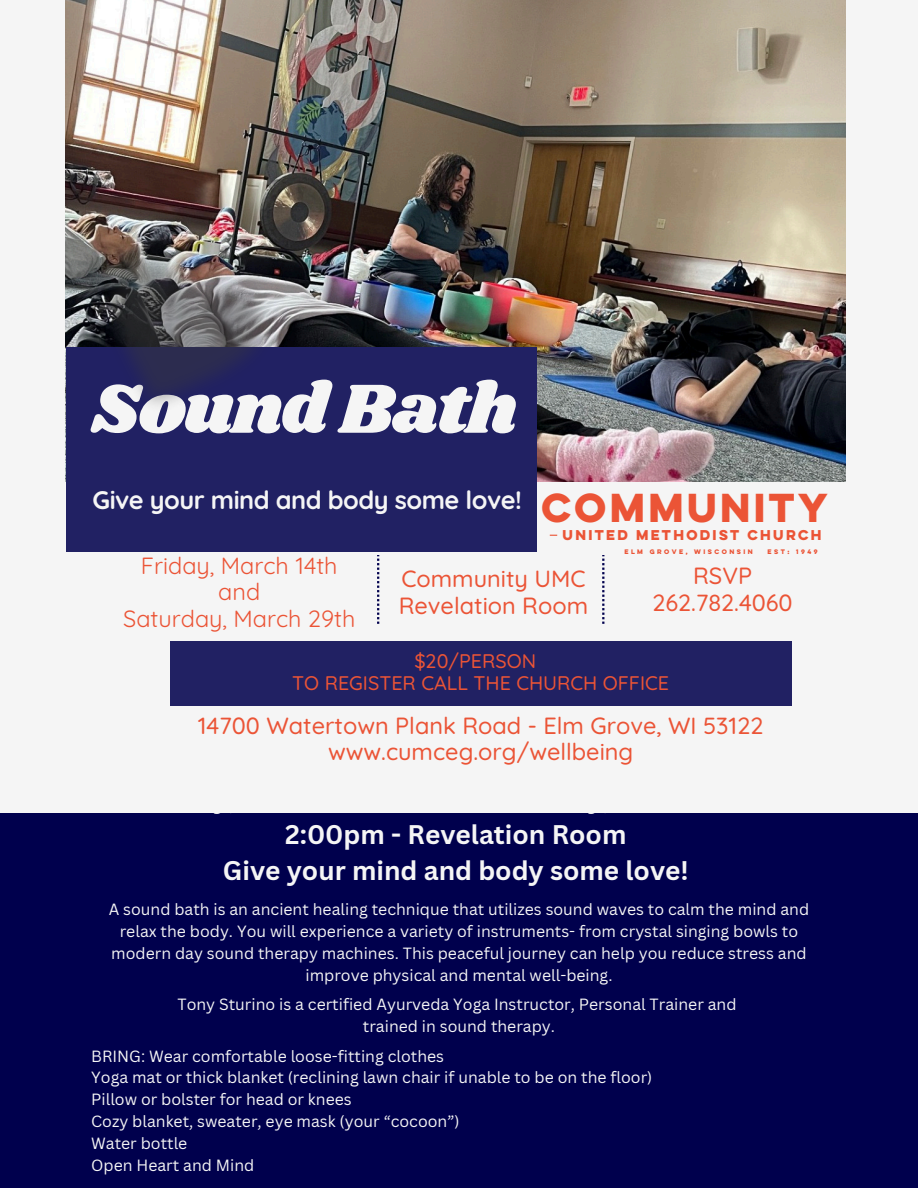
<style>
.page{position:relative;width:918px;height:1188px;background:#00004d}
.page>*{position:absolute;margin:0;border:0;box-sizing:border-box;transform-origin:0 0}
.t1{font:72px "Shrikhand";letter-spacing:-.025em;color:#f5f5f5}
.t2{font:700 36.15px "Lulo Clean W01 One";letter-spacing:-.135em;color:#eb5436}
.t3{font:700 26.25px/36.5px "Canva Sans";color:#f5f5f5;text-align:center}
.t4{font:700 25.35px "Quicksand";letter-spacing:-.02em;color:#f5f5f5}
.t5{font:500 23.4px/26.7px "Quicksand";color:#eb5436;text-align:center}
.t6{font:23.4px/26.7px "Quicksand";color:#eb5436;text-align:center}
.t7{font:500 19.65px "Quicksand";color:#eb5436}
.t8{font:15.75px/21.9px "Canva Sans";color:#f5f5f5;text-align:center}
.t9{font:700 12.75px "Lulo Clean W01 One";letter-spacing:-.045em;color:#eb5436}
.t10{font:700 5.85px "Lulo Clean W01 One";letter-spacing:.195em;color:#eb5436}
</style>
<div class="page">
<div style="left:0;top:0;width:918px;height:813px;background:#f5f5f5"></div>
<img style="left:66px;top:0;width:780px;height:482px">
<div style="left:66px;top:347px;width:470px;height:205px;background:#212163"></div>
<svg style="left:602px;top:555px;width:2px;height:69px"></svg>
<div style="left:170px;top:641px;width:621px;height:64px;background:#212163"></div>
<svg style="left:377px;top:555px;width:2px;height:69px"></svg>
<img style="left:65px;top:229px;width:228px;height:219px">
<h1 class="t1" style="left:91px;top:359px;width:428px">Sound Bath</h1>
<p class="t4" style="left:93px;top:484px;width:431px">Give your mind and body some love!</p>
<p class="t2" style="left:542px;top:479px;width:296px">COMMUNITY</p>
<h4 class="t9" style="left:563px;top:525px;width:263px">UNITED METHODIST CHURCH</h4>
<p class="t10" style="left:624px;top:547px;width:131px">ELM GROVE, WISCONSIN</p>
<p class="t10" style="left:768px;top:547px;width:53px">EST: 1949</p>
<h3 class="t6" style="left:141px;top:551px;width:198px">Friday, March 14th and</h3>
<h2 class="t6" style="left:123px;top:605px;width:234px">Saturday, March 29th</h2>
<p class="t5" style="left:693px;top:562px;width:61px">RSVP</p>
<p class="t5" style="left:652px;top:588px;width:142px">262.782.4060</p>
<p class="t5" style="left:401px;top:565px;width:186px">Community UMC</p>
<p class="t5" style="left:399px;top:592px;width:191px">Revelation Room</p>
<p class="t7" style="left:414px;top:648px;width:123px">$20/PERSON</p>
<h6 class="t7" style="left:292px;top:671px;width:378px">TO REGISTER CALL THE CHURCH OFFICE</h6>
<p class="t5" style="left:198px;top:711px;width:567px">14700 Watertown Plank Road - Elm Grove, WI 53122 www.cumceg.org/wellbeing</p>
<h5 class="t3" style="left:223px;top:816px;width:467px">2:00pm - Revelation Room<br>Give your mind and body some love!</h5>
<p class="t8" style="left:109px;top:898px;width:702px">A sound bath is an ancient healing technique that utilizes sound waves to calm the mind and relax the body. You will experience a variety of instruments- from crystal singing bowls to modern day sound therapy machines. This peaceful journey can help you reduce stress and improve physical and mental well-being.</p>
<p class="t8" style="left:178px;top:993px;width:561px">Tony Sturino is a certified Ayurveda Yoga Instructor, Personal Trainer and</p>
<p class="t8" style="left:363px;top:1015px;width:194px">trained in sound therapy.</p>
<h5 class="t8" style="left:91px;top:1045px;width:354px">BRING: Wear comfortable loose-fitting clothes</h5>
<h3 class="t8" style="left:91px;top:1066px;width:563px">Yoga mat or thick blanket (reclining lawn chair if unable to be on the floor)</h3>
<p class="t8" style="left:91px;top:1088px;width:262px">Pillow or bolster for head or knees</p>
<p class="t8" style="left:91px;top:1110px;width:370px">Cozy blanket, sweater, eye mask (your “cocoon”)</p>
<p class="t8" style="left:91px;top:1132px;width:98px">Water bottle</p>
<p class="t8" style="left:91px;top:1154px;width:165px">Open Heart and Mind</p>
</div>
